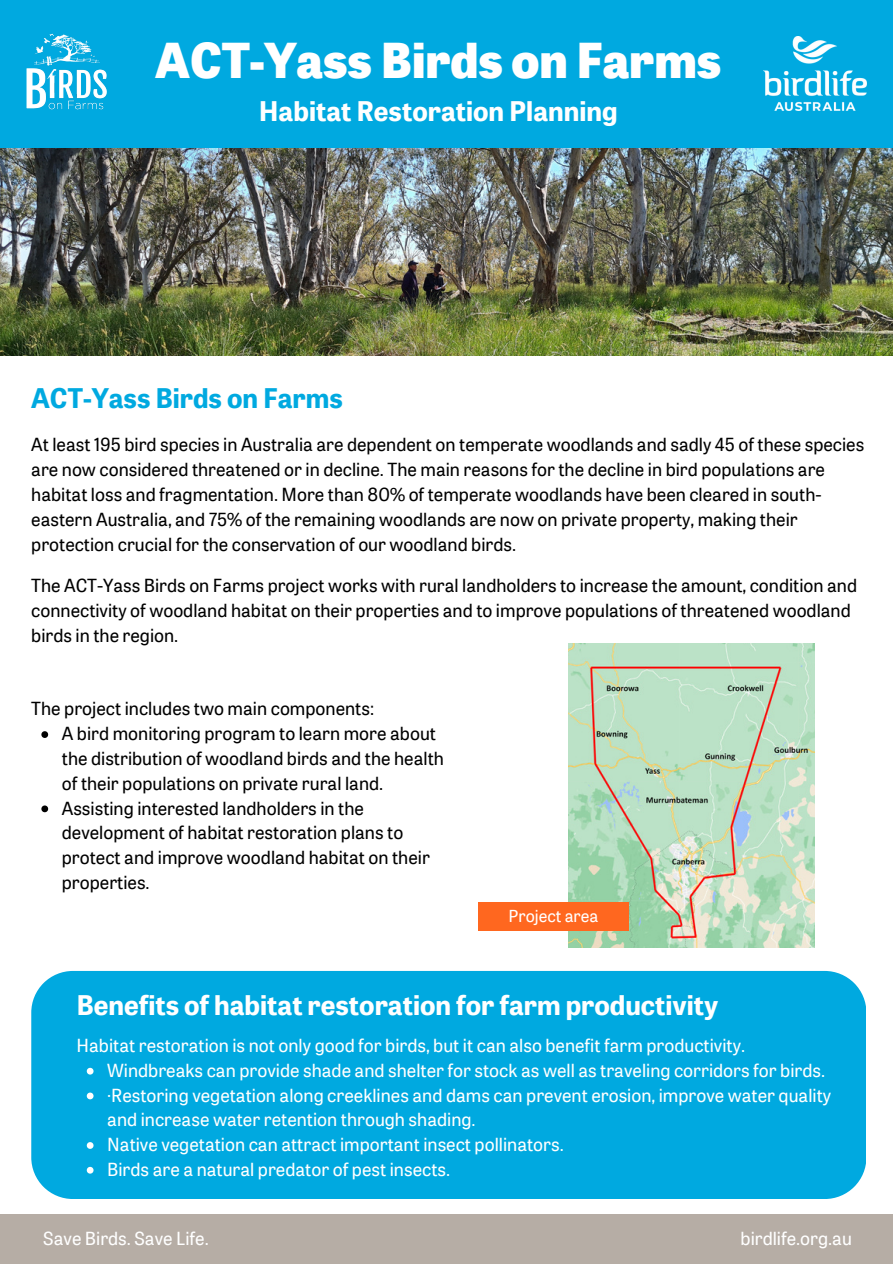
<style>
.page{position:relative;width:893px;height:1264px;background:#fff}
.page>*{position:absolute;margin:0;border:0;box-sizing:border-box;transform-origin:0 0}
.t1{font:48px "Tablet Gothic Eb";color:#fff}
.t2{font:700 27px "Tablet Gothic";color:#fff}
.t3{font:700 27px "Tablet Gothic";color:#00a9e0}
.t4{font:18px/25px "Tablet Gothic";color:#000}
.t5{font:18px/24.8px "Tablet Gothic";color:#fff}
.t6{font:16.5px "Tablet Gothic";color:#fff}
</style>
<div class="page">
<img style="left:0;top:148px;width:892px;height:208px">
<div style="left:0;top:0;width:892px;height:148px;background:#00a9e0"></div>
<img style="left:763px;top:37px;width:103px;height:74px">
<img style="left:26px;top:33px;width:81px;height:77px">
<svg style="left:41px;top:731px;width:7px;height:7px"></svg>
<svg style="left:41px;top:805px;width:7px;height:7px"></svg>
<img style="left:568px;top:643px;width:246px;height:304px">
<div style="left:478px;top:902px;width:150px;height:28px;background:#ff671f"></div>
<div style="left:31px;top:970px;width:835px;height:228px;background:#00a9e0"></div>
<svg style="left:87px;top:1067px;width:6px;height:7px"></svg>
<svg style="left:87px;top:1092px;width:6px;height:7px"></svg>
<svg style="left:87px;top:1142px;width:6px;height:6px"></svg>
<svg style="left:87px;top:1166px;width:6px;height:7px"></svg>
<div style="left:0;top:1213px;width:892px;height:50px;background:#b6ada5"></div>
<p class="t1" style="left:155px;top:27px;width:567px">ACT-Yass Birds on Farms</p>
<p class="t2" style="left:259px;top:92px;width:360px">Habitat Restoration Planning</p>
<p class="t3" style="left:31px;top:380px;width:313px">ACT-Yass Birds on Farms</p>
<h2 class="t4" style="left:31px;top:432px;width:834px">At least 195 bird species in Australia are dependent on temperate woodlands and sadly 45 of these species are now considered threatened or in decline. The main reasons for the decline in bird populations are habitat loss and fragmentation. More than 80% of temperate woodlands have been cleared in south&shy;eastern Australia, and 75% of the remaining woodlands are now on private property, making their protection crucial for the conservation of our woodland birds.</h2>
<p class="t4" style="left:31px;top:573px;width:827px">The ACT-Yass Birds on Farms project works with rural landholders to increase the amount, condition and connectivity of woodland habitat on their properties and to improve populations of threatened woodland birds in the region.</p>
<p class="t4" style="left:31px;top:696px;width:344px">The project includes two main components:</p>
<p class="t4" style="left:62px;top:721px;width:383px">A bird monitoring program to learn more about the distribution of woodland birds and the health of their populations on private rural land.</p>
<p class="t4" style="left:62px;top:795px;width:369px">Assisting interested landholders in the development of habitat restoration plans to protect and improve woodland habitat on their properties.</p>
<p class="t6" style="left:508px;top:904px;width:91px">Project area</p>
<p class="t2" style="left:76px;top:985px;width:643px">Benefits of habitat restoration for farm productivity</p>
<h2 class="t5" style="left:77px;top:1032px;width:670px">Habitat restoration is not only good for birds, but it can also benefit farm productivity.</h2>
<p class="t5" style="left:107px;top:1057px;width:719px">Windbreaks can provide shade and shelter for stock as well as traveling corridors for birds.</p>
<p class="t5" style="left:107px;top:1082px;width:725px">·Restoring vegetation along creeklines and dams can prevent erosion, improve water quality and increase water retention through shading.</p>
<p class="t5" style="left:107px;top:1131px;width:458px">Native vegetation can attract important insect pollinators.</p>
<p class="t5" style="left:107px;top:1156px;width:344px">Birds are a natural predator of pest insects.</p>
<p class="t5" style="left:43px;top:1226px;width:167px">Save Birds. Save Life.</p>
<p class="t5" style="left:740px;top:1226px;width:113px">birdlife.org.au</p>
</div>
